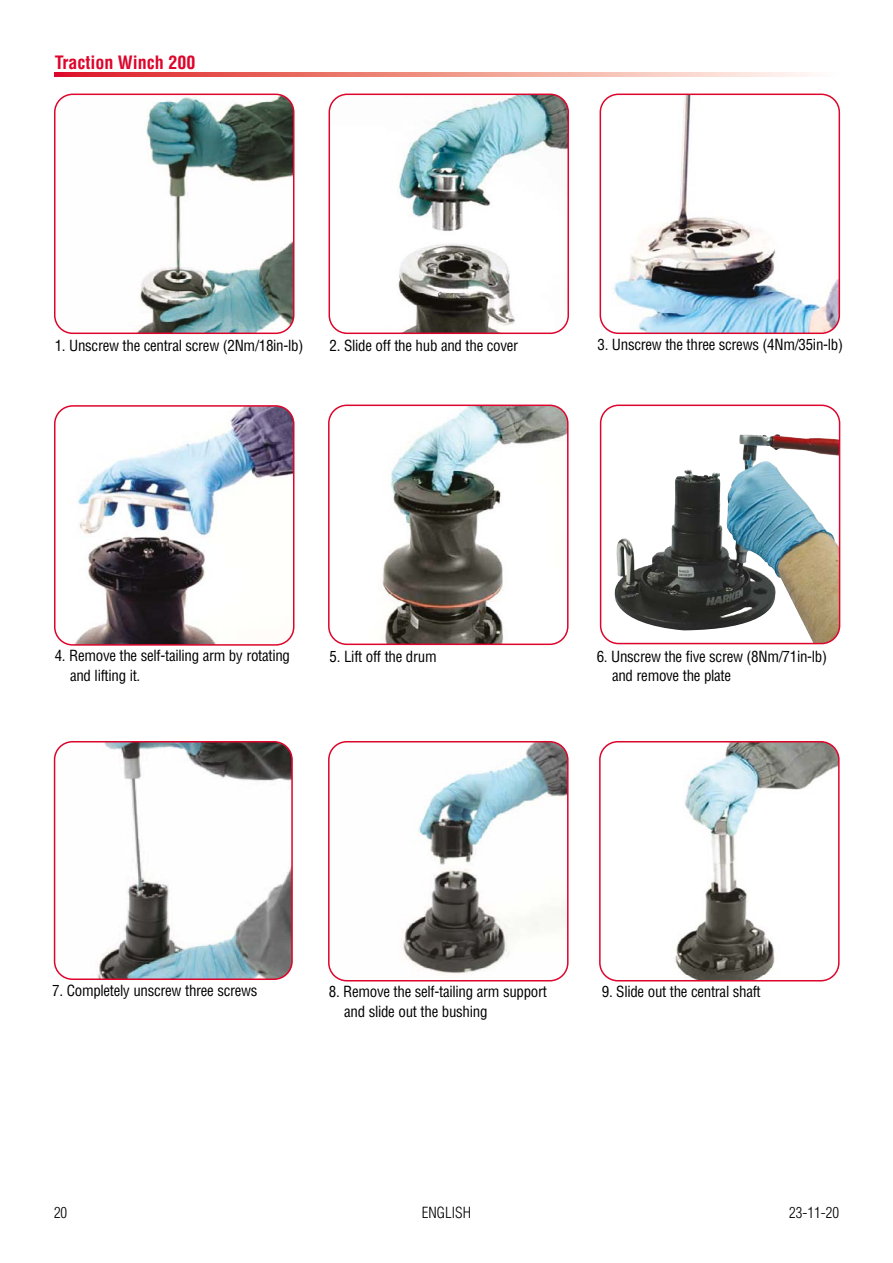
<style>
.page{position:relative;width:893px;height:1263px;background:#fff}
.page>*{position:absolute;margin:0;border:0;box-sizing:border-box;transform-origin:0 0}
.t1{font:700 condensed 18px "Helvetica LT Std";color:#dd052b}
.t2{font:condensed 15px/19.8px "Helvetica LT Std";letter-spacing:-.02em;color:#000}
.t3{font:300 condensed 15px "Helvetica LT Std";color:#000}
</style>
<div class="page">
<svg style="left:54px;top:72px;width:755px;height:5px;background:#ee8e87"></svg>
<img style="left:55px;top:742px;width:235px;height:237px">
<div style="left:54px;top:741px;width:239px;height:239px;border:2px solid #dd052b;border-radius:18px"></div>
<img style="left:55px;top:94px;width:239px;height:239px">
<div style="left:54px;top:94px;width:240px;height:240px;border:2px solid #dd052b;border-radius:18px"></div>
<img style="left:331px;top:94px;width:237px;height:239px">
<div style="left:328px;top:94px;width:241px;height:240px;border:2px solid #dd052b;border-radius:18px"></div>
<img style="left:600px;top:94px;width:239px;height:239px">
<div style="left:600px;top:94px;width:240px;height:240px;border:2px solid #dd052b;border-radius:18px"></div>
<img style="left:55px;top:406px;width:239px;height:237px">
<div style="left:54px;top:405px;width:240px;height:241px;border:2px solid #dd052b;border-radius:18px"></div>
<img style="left:329px;top:405px;width:239px;height:239px">
<div style="left:328px;top:405px;width:240px;height:240px;border:2px solid #dd052b;border-radius:18px"></div>
<img style="left:329px;top:742px;width:239px;height:238px">
<div style="left:328px;top:741px;width:240px;height:240px;border:2px solid #dd052b;border-radius:18px"></div>
<img style="left:600px;top:742px;width:237px;height:238px">
<div style="left:599px;top:741px;width:241px;height:240px;border:2px solid #dd052b;border-radius:18px"></div>
<img style="left:609px;top:434px;width:231px;height:209px">
<div style="left:600px;top:405px;width:240px;height:239px;border:2px solid #dd052b;border-radius:18px"></div>
<p class="t1" style="left:55px;top:51px;width:142px">Traction Winch 200</p>
<p class="t2" style="left:55px;top:336px;width:250px">1. Unscrew the central screw (2Nm/18in-lb)</p>
<p class="t2" style="left:330px;top:336px;width:190px">2. Slide off the hub and the cover</p>
<p class="t2" style="left:597px;top:335px;width:247px">3. Unscrew the three screws (4Nm/35in-lb)</p>
<p class="t2" style="left:70px;top:646px;width:221px;text-indent:-15px">4. Remove the self-tailing arm by rotating and lifting it.</p>
<p class="t2" style="left:330px;top:646px;width:109px">5. Lift off the drum</p>
<p class="t2" style="left:612px;top:646px;width:217px;text-indent:-15px">6. Unscrew the five screw (8Nm/71in-lb) and remove the plate</p>
<p class="t2" style="left:52px;top:981px;width:207px">7. Completely unscrew three screws</p>
<p class="t2" style="left:344px;top:981px;width:204px;text-indent:-15px">8. Remove the self-tailing arm support and slide out the bushing</p>
<p class="t2" style="left:602px;top:981px;width:160px">9. Slide out the central shaft</p>
<p class="t3" style="left:54px;top:1204px;width:15px">20</p>
<p class="t3" style="left:422px;top:1204px;width:51px">ENGLISH</p>
<p class="t3" style="left:789px;top:1204px;width:51px">23-11-20</p>
</div>
